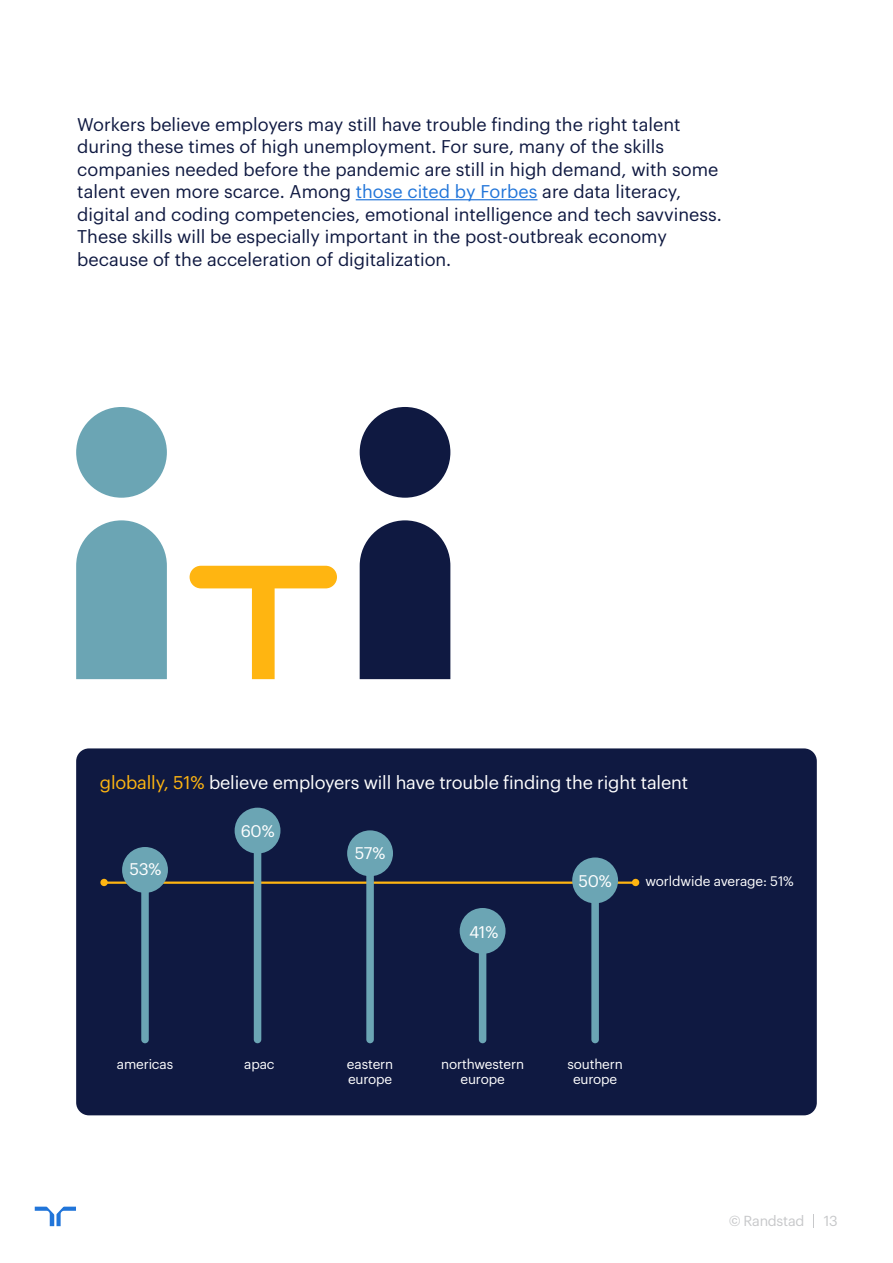
<style>
.page{position:relative;width:893px;height:1263px;background:#fff}
.page>*{position:absolute;margin:0;border:0;box-sizing:border-box;transform-origin:0 0}
.t1{font:18px/22.5px "Graphik LCG";color:#0f1941}
.t2{font:18px "Graphik LCG";letter-spacing:-.01em;color:#fff}
.t3{font:16.5px "Graphik LCG";letter-spacing:-.015em;color:#fff}
.t4{font:14.25px "Graphik LCG";letter-spacing:-.02em;color:#c7c8ca}
.t5{font:13.5px/15px "Graphik LCG";letter-spacing:-.01em;color:#fff;text-align:center}
.s1{color:#2175d9}
.s2{color:#ffb511}
</style>
<div class="page">
<hr style="left:356px;top:199px;width:181px;height:1px;background:#2175d9">
<svg style="left:35px;top:1206px;width:41px;height:20px"></svg>
<svg style="left:813px;top:1214px;width:1px;height:13px"></svg>
<div style="left:76px;top:748px;width:741px;height:367px;background:#0f1941;border-radius:13px"></div>
<hr style="left:107px;top:881px;width:526px;height:3px;background:#ffb511">
<div style="left:632px;top:879px;width:7px;height:7px;background:#ffb511;border-radius:50%"></div>
<div style="left:100px;top:879px;width:8px;height:7px;background:#ffb511;border-radius:50%"></div>
<div style="left:141px;top:887px;width:8px;height:156px;background:#6ba5b4;border-radius:4px"></div>
<div style="left:122px;top:847px;width:46px;height:46px;background:#6ba5b4;border-radius:50%"></div>
<div style="left:254px;top:847px;width:7px;height:196px;background:#6ba5b4;border-radius:4px"></div>
<div style="left:235px;top:808px;width:45px;height:45px;background:#6ba5b4;border-radius:50%"></div>
<div style="left:366px;top:870px;width:8px;height:173px;background:#6ba5b4;border-radius:4px"></div>
<div style="left:347px;top:830px;width:46px;height:46px;background:#6ba5b4;border-radius:50%"></div>
<div style="left:479px;top:945px;width:7px;height:98px;background:#6ba5b4;border-radius:4px"></div>
<div style="left:460px;top:908px;width:46px;height:46px;background:#6ba5b4;border-radius:50%"></div>
<div style="left:591px;top:899px;width:8px;height:144px;background:#6ba5b4;border-radius:4px"></div>
<div style="left:572px;top:857px;width:46px;height:46px;background:#6ba5b4;border-radius:50%"></div>
<div style="left:76px;top:407px;width:91px;height:91px;background:#6ba5b4;border-radius:50%"></div>
<div style="left:360px;top:407px;width:90px;height:91px;background:#0f1941;border-radius:50%"></div>
<svg style="left:76px;top:520px;width:91px;height:159px;background:#74aab8"></svg>
<div style="left:360px;top:520px;width:90px;height:159px;background:#0f1941"></div>
<svg style="left:190px;top:566px;width:147px;height:113px"></svg>
<p class="t1" style="left:77px;top:111px;width:646px">Workers believe employers may still have trouble finding the right talent during these times of high unemployment. For sure, many of the skills companies needed before the pandemic are still in high demand, with some talent even more scarce. Among <span class="s1">those cited by Forbes</span> are data literacy, digital and coding competencies, emotional intelligence and tech savviness.<br>These skills will be especially important in the post-outbreak economy because of the acceleration of digitalization.</p>
<p class="t2" style="left:100px;top:769px;width:590px"><span class="s2">globally, 51%</span> believe employers will have trouble finding the right talent</p>
<p class="t3" style="left:129px;top:857px;width:34px">53%</p>
<p class="t3" style="left:241px;top:818px;width:35px">60%</p>
<p class="t5" style="left:117px;top:1055px;width:58px">americas</p>
<p class="t5" style="left:244px;top:1055px;width:32px">apac</p>
<p class="t3" style="left:355px;top:840px;width:32px">57%</p>
<p class="t5" style="left:347px;top:1055px;width:48px;text-align:left">eastern europe</p>
<p class="t3" style="left:469px;top:919px;width:31px">41%</p>
<p class="t3" style="left:578px;top:868px;width:35px">50%</p>
<p class="t5" style="left:645px;top:872px;width:150px">worldwide average: 51%</p>
<p class="t5" style="left:441px;top:1055px;width:85px">northwestern europe</p>
<p class="t5" style="left:567px;top:1055px;width:57px">southern europe</p>
<p class="t4" style="left:729px;top:1210px;width:77px">© Randstad</p>
<p class="t4" style="left:824px;top:1210px;width:16px">13</p>
</div>
